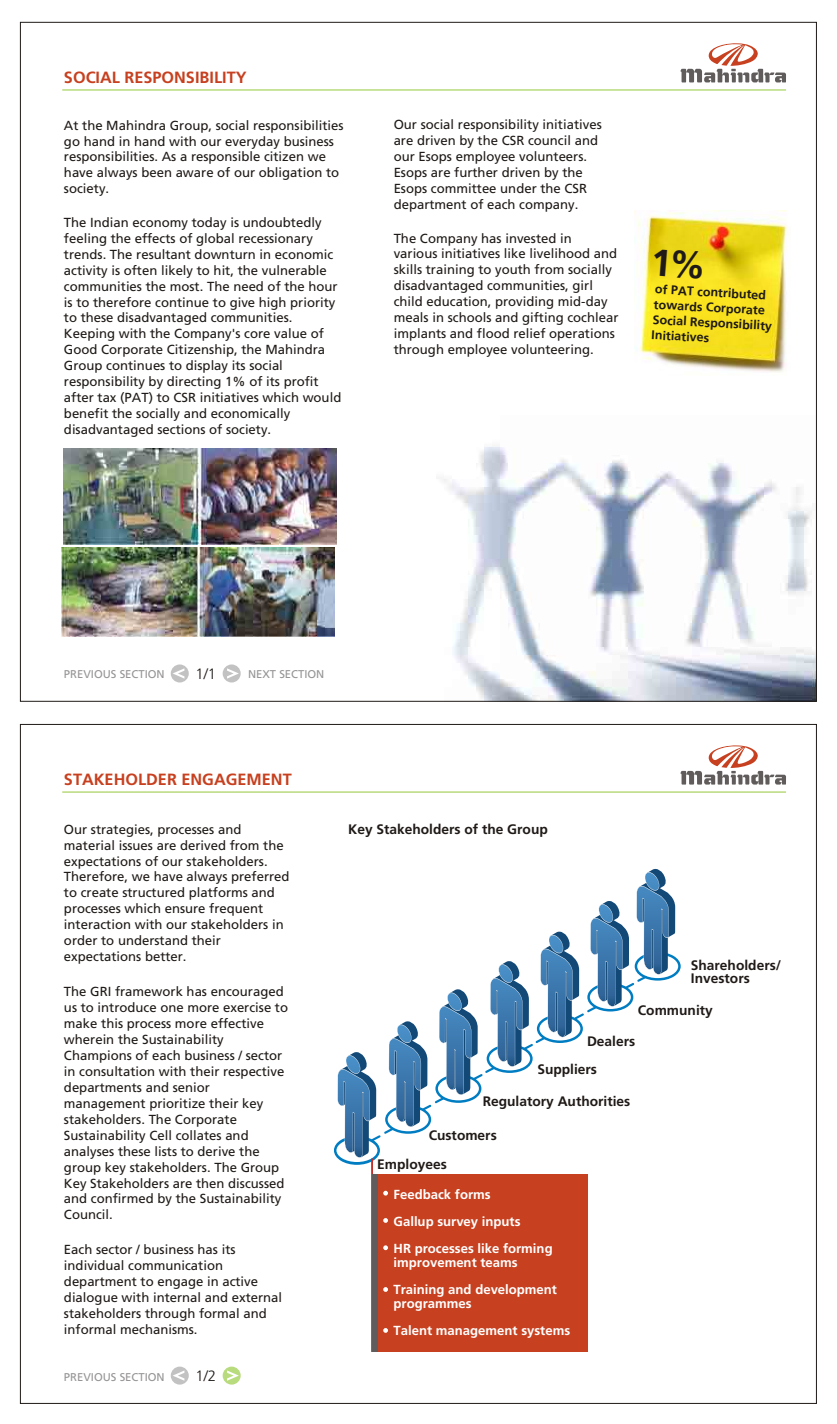
<style>
.page{position:relative;width:837px;height:1424px;background:#fff}
.page>*{position:absolute;margin:0;border:0;box-sizing:border-box;transform-origin:0 0}
.t1{font:700 16.25px "Frutiger";color:#c7401f}
.t2{font:300 15px "Frutiger 45";color:#1f1a17}
.t3{font:700 13.75px/13px "Frutiger";color:#1f1a17}
.t4{font:13.12px/16px "Frutiger Roman";color:#1f1a17}
.t5{font:700 13.12px/27.4px "Frutiger";color:#fff}
.t6{font:700 12.5px/15.1px "Frutiger";color:#1f1a17}
.t7{font:11.25px "Frutiger Roman";color:#969494}
</style>
<div class="page">
<img style="left:443px;top:446px;width:371px;height:253px">
<img style="left:634px;top:210px;width:153px;height:162px">
<hr style="left:62px;top:89px;width:723px;height:2px;background:#b8db7d">
<svg style="left:680px;top:43px;width:105px;height:39px"></svg>
<img style="left:63px;top:448px;width:274px;height:96px">
<img style="left:62px;top:547px;width:272px;height:89px">
<div style="left:222px;top:664px;width:18px;height:18px;background:#c2c2c2;border-radius:50%"></div>
<svg style="left:171px;top:664px;width:18px;height:18px"></svg>
<svg style="left:227px;top:668px;width:12px;height:11px"></svg>
<svg style="left:172px;top:668px;width:12px;height:11px"></svg>
<div style="left:20px;top:724px;width:796px;height:679px;background:#fff;border:1px solid #1f1a17"></div>
<svg style="left:334px;top:868px;width:346px;height:297px"></svg>
<hr style="left:62px;top:791px;width:723px;height:2px;background:#b8db7d">
<svg style="left:680px;top:745px;width:105px;height:39px"></svg>
<div style="left:378px;top:1174px;width:209px;height:178px;background:#c7401f"></div>
<hr style="left:371px;top:1158px;width:2px;height:194px;background:#c42e29">
<svg style="left:383px;top:1191px;width:5px;height:4px"></svg>
<svg style="left:383px;top:1218px;width:5px;height:5px"></svg>
<svg style="left:383px;top:1245px;width:5px;height:5px"></svg>
<svg style="left:383px;top:1287px;width:5px;height:5px"></svg>
<svg style="left:383px;top:1328px;width:5px;height:5px"></svg>
<div style="left:373px;top:1174px;width:5px;height:178px;background:#615c5c"></div>
<svg style="left:222px;top:1366px;width:18px;height:18px"></svg>
<svg style="left:171px;top:1366px;width:18px;height:18px"></svg>
<svg style="left:227px;top:1370px;width:12px;height:11px"></svg>
<svg style="left:172px;top:1370px;width:12px;height:11px"></svg>
<svg style="left:652px;top:249px;width:51px;height:31px;background:#eed91a"></svg>
<svg style="left:655px;top:286px;width:22px;height:9px"></svg>
<svg style="left:723px;top:291px;width:4px;height:6px"></svg>
<svg style="left:684px;top:301px;width:12px;height:10px"></svg>
<svg style="left:659px;top:316px;width:16px;height:9px"></svg>
<p class="t1" style="left:64px;top:67px;width:184px">SOCIAL RESPONSIBILITY</p>
<p class="t4" style="left:64px;top:117px;width:281px">At the Mahindra Group, social responsibilities go hand in hand with our everyday business responsibilities. As a responsible citizen we have always been aware of our obligation to society.</p>
<p class="t4" style="left:64px;top:214px;width:279px">The Indian economy today is undoubtedly feeling the effects of global recessionary trends. The resultant downturn in economic activity is often likely to hit, the vulnerable communities the most. The need of the hour is to therefore continue to give high priority to these disadvantaged communities.<br>Keeping with the Company's core value of Good Corporate Citizenship, the Mahindra Group continues to display its social responsibility by directing 1% of its profit after tax (PAT) to CSR initiatives which would benefit the socially and economically disadvantaged sections of society.</p>
<p class="t4" style="left:393px;top:117px;width:209px">Our social responsibility initiatives are driven by the CSR council and our Esops employee volunteers.<br>Esops are further driven by the<br>Esops committee under the CSR department of each company.</p>
<p class="t4" style="left:393px;top:230px;width:226px">The Company has invested in various initiatives like livelihood and skills training to youth from socially disadvantaged communities, girl child education, providing mid-day meals in schools and gifting cochlear implants and flood relief operations through employee volunteering.</p>
<p class="t6" style="left:654px;top:282px;width:113px;text-indent:8px;rotate:3deg">f AT cont ibuted towa s C r</p>
<p class="t6" style="left:713px;top:300px;width:53px;rotate:3deg">o porate</p>
<p class="t6" style="left:710px;top:315px;width:63px;rotate:3deg">pnii y</p>
<p class="t6" style="left:652px;top:312px;width:114px;rotate:3deg">S calRes o sblit<br>Initiatives</p>
<p class="t7" style="left:64px;top:668px;width:102px">PREVIOUS SECTION</p>
<p class="t2" style="left:195px;top:667px;width:22px">1/1</p>
<p class="t7" style="left:248px;top:668px;width:78px">NEXT SECTION</p>
<p class="t1" style="left:64px;top:769px;width:229px">STAKEHOLDER ENGAGEMENT</p>
<p class="t4" style="left:64px;top:821px;width:179px">Our strategies, processes and</p>
<p class="t3" style="left:348px;top:822px;width:201px">Key Stakeholders of the Group</p>
<p class="t4" style="left:64px;top:837px;width:227px">material issues are derived from the expectations of our stakeholders.<br>Therefore, we have always preferred to create structured platforms and processes which ensure frequent interaction with our stakeholders in order to understand their expectations better.</p>
<p class="t4" style="left:64px;top:983px;width:225px">The GRI framework has encouraged us to introduce one more exercise to make this process more effective wherein the Sustainability<br>Champions of each business / sector in consultation with their respective departments and senior management prioritize their key stakeholders. The Corporate<br>Sustainability Cell collates and analyses these lists to derive the group key stakeholders. The Group<br>Key Stakeholders are then discussed and confirmed by the Sustainability<br>Council.</p>
<p class="t4" style="left:64px;top:1241px;width:220px">Each sector / business has its individual communication department to engage in active dialogue with internal and external stakeholders through formal and informal mechanisms.</p>
<p class="t7" style="left:64px;top:1370px;width:102px">PREVIOUS SECTION</p>
<p class="t2" style="left:195px;top:1369px;width:22px">1/2</p>
<p class="t3" style="left:690px;top:958px;width:92px">Shareholders/<br>Investors</p>
<p class="t3" style="left:637px;top:1003px;width:76px">Community</p>
<p class="t3" style="left:587px;top:1034px;width:50px">Dealers</p>
<p class="t3" style="left:537px;top:1063px;width:61px">Suppliers</p>
<p class="t3" style="left:482px;top:1095px;width:149px">Regulatory Authorities</p>
<p class="t3" style="left:428px;top:1128px;width:69px">Customers</p>
<p class="t3" style="left:377px;top:1158px;width:71px">Employees</p>
<p class="t5" style="left:393px;top:1180px;width:160px">Feedback forms<br>Gallup survey inputs<br>HR processes like forming</p>
<p class="t5" style="left:393px;top:1248px;width:165px">improvement teams<br>Training and development</p>
<p class="t5" style="left:393px;top:1289px;width:178px">programmes<br>Talent management systems</p>
</div>
